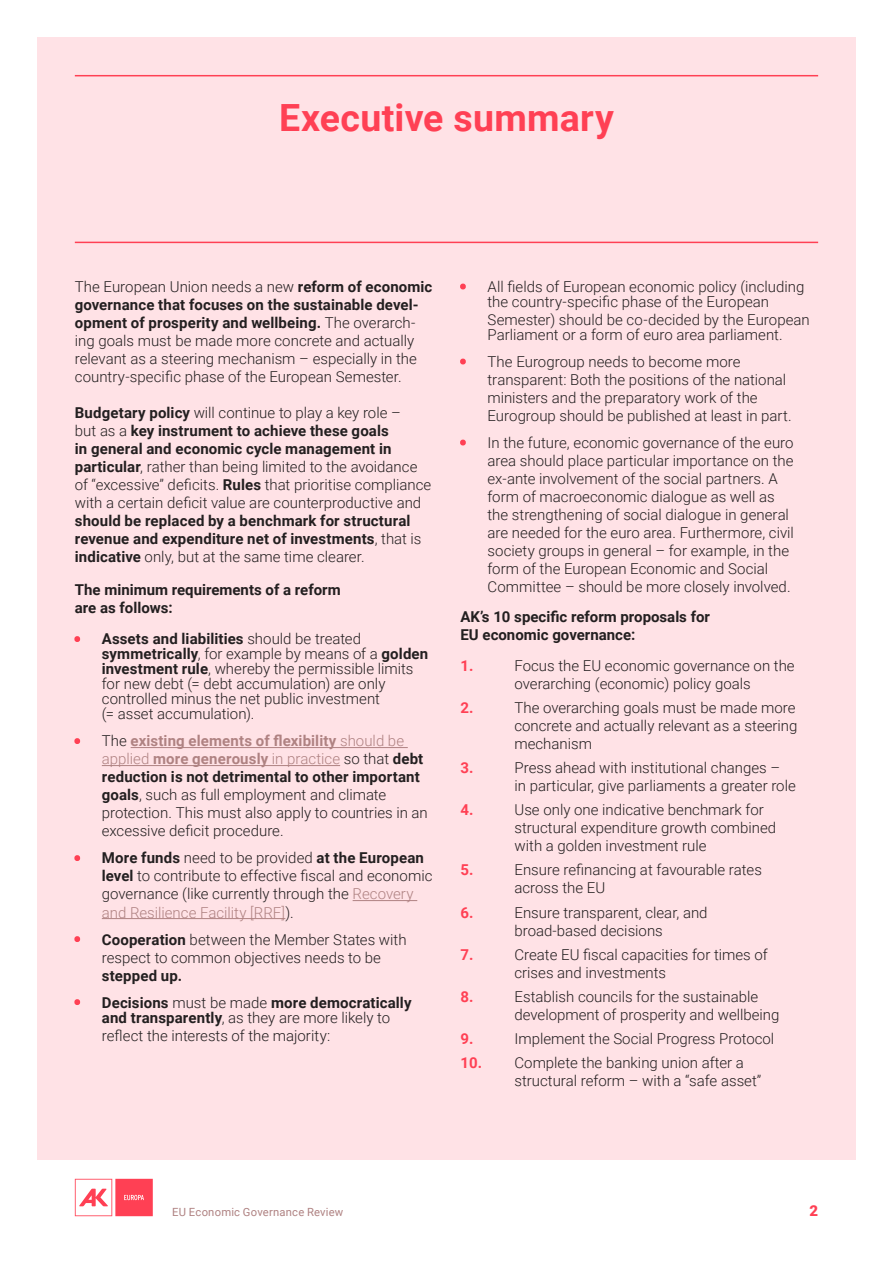
<style>
.page{position:relative;width:893px;height:1263px;background:#fff}
.page>*{position:absolute;margin:0;border:0;box-sizing:border-box;transform-origin:0 0}
.t1{font:700 37.5px "Roboto";letter-spacing:.01em;color:#ff4054}
.Fließtext{font:300 15px/18px "Roboto";color:#231f20}
.Fließtext_mit_Silben{font:300 15px/18px "Roboto";color:#231f20}
.t2{font:700 15px/15px "Roboto";color:#231f20;text-align:center}
.t3{font:700 15px "Roboto";color:#ff4054}
.t4{font:900 15px "Roboto";color:#ff4054}
.t5{font:11.25px "Roboto";letter-spacing:.02em;color:#af8282}
.s1{font-weight:700}
.s2{color:#ff4054}
.s3{font-weight:700;color:#af8282}
.s4{color:#af8282}
.s5{font-weight:300;color:#ff4054}
.s6{font-weight:300}
.s7{font-weight:700;color:#ff4054}
</style>
<div class="page">
<svg style="left:75px;top:1179px;width:78px;height:37px"></svg>
<div style="left:37px;top:37px;width:818px;height:1123px;background:#ffe2e6"></div>
<hr style="left:75px;top:75px;width:743px;height:1px;background:#ff4054">
<hr style="left:75px;top:242px;width:743px;height:1px;background:#ff4054">
<hr style="left:131px;top:747px;width:277px;height:1px;background:#af8282">
<hr style="left:102px;top:765px;width:238px;height:1px;background:#af8282">
<hr style="left:353px;top:900px;width:64px;height:1px;background:#af8282">
<hr style="left:102px;top:918px;width:183px;height:1px;background:#af8282">
<p class="t1" style="left:279px;top:91px;width:336px">Executive summary</p>
<p class="Fließtext_mit_Silben" style="left:75px;top:277px;width:359px">The European Union needs a new <span class="s1">reform of economic governance that focuses on the sustainable devel&shy;opment of prosperity and wellbeing.</span> The overarch&shy;ing goals must be made more concrete and actually relevant as a steering mechanism – especially in the country-specific phase of the European Semester.</p>
<p class="Fließtext" style="left:75px;top:403px;width:358px"><span class="s1">Budgetary policy</span> will continue to play a key role –<br>but as a <span class="s1">key instrument to achieve these goals<br>in general and economic cycle management in particular</span>, rather than being limited to the avoidance of “excessive” deficits. <span class="s1">Rules</span> that prioritise compliance with a certain deficit value are counterproductive and <span class="s1">should be replaced by a benchmark for structural revenue and expenditure net of investments</span>, that is <span class="s1">indicative</span> only, but at the same time clearer.</p>
<p class="t2" style="left:75px;top:581px;width:267px">The minimum requirements of a reform</p>
<p class="t2" style="left:75px;top:599px;width:99px">are as follows:</p>
<p class="Fließtext" style="left:102px;top:631px;width:328px;line-height:15px;text-indent:-27px"><span class="s2">•</span> <span class="s1">Assets and liabilities</span> should be treated <span class="s1">symmetrically</span>, for example by means of a <span class="s1">golden investment rule</span>, whereby the permissible limits for new debt (= debt accumulation) are only controlled minus the net public investment<br>(= asset accumulation).</p>
<p class="Fließtext" style="left:102px;top:731px;width:328px;text-indent:-27px"><span class="s2">•</span> The <span class="s3">existing elements of flexibility</span> <span class="s4">should be applied</span> <span class="s3">more generously</span> <span class="s4">in practice</span> so that <span class="s1">debt reduction is not detrimental to other important goals</span>, such as full employment and climate protection. This must also apply to countries in an excessive deficit procedure.</p>
<p class="Fließtext" style="left:102px;top:848px;width:332px;text-indent:-27px"><span class="s2">•</span> <span class="s1">More funds</span> need to be provided <span class="s1">at the European level</span> to contribute to effective fiscal and economic governance (like currently through the <span class="s4">Recovery and Resilience Facility [RRF]</span>).</p>
<p class="Fließtext" style="left:102px;top:929px;width:306px;text-indent:-27px"><span class="s2">•</span> <span class="s1">Cooperation</span> between the Member States with respect to common objectives needs to be <span class="s1">stepped up.</span></p>
<p class="t2" style="left:75px;top:994px;width:338px"><span class="s5">•</span> Decisions <span class="s6">must be made</span> more democratically and transparently<span class="s6">, as they are more likely to</span></p>
<p class="Fließtext" style="left:102px;top:1025px;width:230px">reflect the interests of the majority:</p>
<p class="Fließtext" style="left:460px;top:278px;width:345px;line-height:15px;text-align:center"><span class="s2">•</span> All fields of European economic policy (including the country-specific phase of the European</p>
<p class="Fließtext" style="left:487px;top:311px;width:324px;line-height:15px">Semester) should be co-decided by the European<br>Parliament or a form of euro area parliament.</p>
<p class="Fließtext" style="left:487px;top:352px;width:306px;text-indent:-27px"><span class="s2">•</span> The Eurogroup needs to become more transparent: Both the positions of the national ministers and the preparatory work of the Eurogroup should be published at least in part.</p>
<p class="Fließtext" style="left:487px;top:433px;width:308px;text-indent:-27px"><span class="s2">•</span> In the future, economic governance of the euro area should place particular importance on the ex-ante involvement of the social partners. A form of macroeconomic dialogue as well as the strengthening of social dialogue in general are needed for the euro area. Furthermore, civil society groups in general – for example, in the form of the European Economic and Social Committee – should be more closely involved.</p>
<p class="t2" style="left:460px;top:608px;width:251px">AK’s 10 specific reform proposals for</p>
<p class="t2" style="left:460px;top:626px;width:176px">EU economic governance:</p>
<p class="t3" style="left:460px;top:656px;width:14px">1.</p>
<p class="Fließtext" style="left:514px;top:656px;width:282px">Focus the EU economic governance on the overarching (economic) policy goals</p>
<p class="t3" style="left:460px;top:698px;width:14px">2.</p>
<p class="Fließtext" style="left:514px;top:698px;width:284px">The overarching goals must be made more concrete and actually relevant as a steering mechanism</p>
<p class="t3" style="left:460px;top:758px;width:14px">3.</p>
<p class="Fließtext" style="left:514px;top:758px;width:267px">Press ahead with institutional changes –</p>
<p class="Fließtext" style="left:514px;top:776px;width:283px">in particular, give parliaments a greater role</p>
<p class="t3" style="left:460px;top:800px;width:14px">4.</p>
<p class="Fließtext" style="left:514px;top:800px;width:263px">Use only one indicative benchmark for structural expenditure growth combined</p>
<p class="Fließtext" style="left:514px;top:836px;width:194px">with a golden investment rule</p>
<p class="t3" style="left:460px;top:860px;width:14px">5.</p>
<p class="Fließtext" style="left:514px;top:860px;width:249px">Ensure refinancing at favourable rates</p>
<p class="Fließtext" style="left:514px;top:878px;width:92px">across the EU</p>
<p class="t3" style="left:460px;top:902px;width:14px">6.</p>
<p class="Fließtext" style="left:514px;top:902px;width:195px">Ensure transparent, clear, and</p>
<p class="Fließtext" style="left:514px;top:920px;width:150px">broad-based decisions</p>
<p class="t3" style="left:460px;top:944px;width:14px">7.</p>
<p class="Fließtext" style="left:514px;top:944px;width:255px">Create EU fiscal capacities for times of</p>
<p class="Fließtext" style="left:514px;top:962px;width:153px">crises and investments</p>
<p class="t3" style="left:460px;top:986px;width:14px">8.</p>
<p class="Fließtext" style="left:514px;top:986px;width:245px">Establish councils for the sustainable</p>
<p class="Fließtext" style="left:514px;top:1004px;width:266px">development of prosperity and wellbeing</p>
<p class="t3" style="left:460px;top:1028px;width:14px">9.</p>
<p class="Fließtext" style="left:514px;top:1028px;width:261px">Implement the Social Progress Protocol</p>
<p class="Fließtext" style="left:460px;top:1052px;width:285px"><span class="s7">10.</span> Complete the banking union after a</p>
<p class="Fließtext" style="left:514px;top:1070px;width:248px">structural reform – with a “safe asset”</p>
<p class="t5" style="left:172px;top:1204px;width:173px">EU Economic Governance Review</p>
<p class="t4" style="left:809px;top:1200px;width:10px">2</p>
</div>
